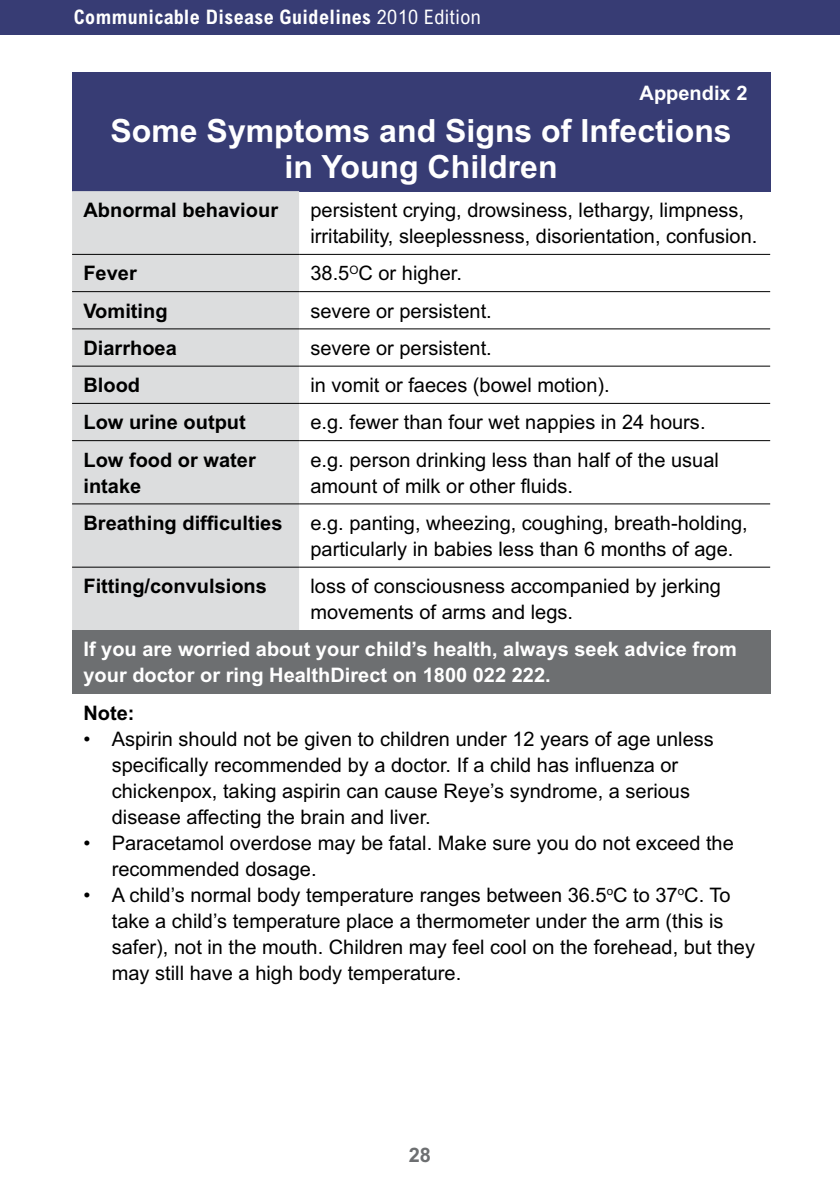
<style>
.page{position:relative;width:840px;height:1191px;background:#fff}
.page>*{position:absolute;margin:0;border:0;box-sizing:border-box;transform-origin:0 0}
.t1{font:700 32px/36px "Arial";color:#fff;text-align:center}
.t2{font:20px/26px "Arial";color:#000}
.t3{font:700 20px/26px "Arial";color:#000}
.t4{font:700 20px/26px "Arial";color:#fff}
.t5{font:700 condensed 20px "Arial MT Std";letter-spacing:.02em;color:#fff}
.t6{font:700 20px "Arial";color:#6d6f71}
.s1{font-weight:400}
</style>
<div class="page">
<div style="left:0;top:0;width:839px;height:34px;background:#373c74"></div>
<div style="left:72px;top:72px;width:697px;height:119px;background:#373c74"></div>
<div style="left:72px;top:191px;width:227px;height:439px;background:#dcddde"></div>
<div style="left:72px;top:630px;width:697px;height:63px;background:#6d6f71"></div>
<hr style="left:72px;top:254px;width:227px;height:1px;background:#000">
<hr style="left:299px;top:254px;width:470px;height:1px;background:#000">
<hr style="left:72px;top:291px;width:227px;height:1px;background:#000">
<hr style="left:299px;top:291px;width:470px;height:1px;background:#000">
<hr style="left:72px;top:328px;width:227px;height:1px;background:#000">
<hr style="left:299px;top:328px;width:470px;height:1px;background:#000">
<hr style="left:72px;top:366px;width:227px;height:1px;background:#000">
<hr style="left:299px;top:366px;width:470px;height:1px;background:#000">
<hr style="left:72px;top:403px;width:227px;height:1px;background:#000">
<hr style="left:299px;top:403px;width:470px;height:1px;background:#000">
<hr style="left:72px;top:440px;width:227px;height:1px;background:#000">
<hr style="left:299px;top:440px;width:470px;height:1px;background:#000">
<hr style="left:72px;top:503px;width:227px;height:1px;background:#000">
<hr style="left:299px;top:503px;width:470px;height:1px;background:#000">
<hr style="left:72px;top:567px;width:227px;height:1px;background:#000">
<hr style="left:299px;top:567px;width:470px;height:1px;background:#000">
<p class="t5" style="left:74px;top:6px;width:408px">Communicable Disease Guidelines <span class="s1">2010 Edition</span></p>
<p class="t4" style="left:639px;top:80px;width:109px">Appendix 2</p>
<h1 class="t1" style="left:110px;top:113px;width:622px">Some Symptoms and Signs of Infections in Young Children</h1>
<p class="t3" style="left:83px;top:197px;width:196px">Abnormal behaviour</p>
<p class="t2" style="left:310px;top:197px;width:448px">persistent crying, drowsiness, lethargy, limpness, irritability, sleeplessness, disorientation, confusion.</p>
<p class="t3" style="left:83px;top:260px;width:55px">Fever</p>
<p class="t2" style="left:310px;top:260px;width:153px">38.5<sup>O</sup>C or higher.</p>
<p class="t3" style="left:83px;top:298px;width:86px">Vomiting</p>
<p class="t2" style="left:310px;top:298px;width:183px">severe or persistent.</p>
<p class="t3" style="left:83px;top:335px;width:95px">Diarrhoea</p>
<p class="t2" style="left:310px;top:335px;width:183px">severe or persistent.</p>
<p class="t3" style="left:83px;top:372px;width:58px">Blood</p>
<p class="t2" style="left:310px;top:372px;width:300px">in vomit or faeces (bowel motion).</p>
<p class="t3" style="left:83px;top:409px;width:164px">Low urine output</p>
<p class="t2" style="left:310px;top:409px;width:396px">e.g. fewer than four wet nappies in 24 hours.</p>
<p class="t3" style="left:83px;top:446px;width:174px">Low food or water intake</p>
<p class="t2" style="left:310px;top:446px;width:409px">e.g. person drinking less than half of the usual amount of milk or other fluids.</p>
<p class="t3" style="left:83px;top:510px;width:200px">Breathing difficulties</p>
<p class="t2" style="left:310px;top:510px;width:438px">e.g. panting, wheezing, coughing, breath-holding, particularly in babies less than 6 months of age.</p>
<p class="t3" style="left:83px;top:573px;width:185px">Fitting/convulsions</p>
<p class="t2" style="left:310px;top:573px;width:412px">loss of consciousness accompanied by jerking movements of arms and legs.</p>
<p class="t4" style="left:83px;top:636px;width:654px">If you are worried about your child’s health, always seek advice from your doctor or ring HealthDirect on 1800 022 222.</p>
<p class="t3" style="left:83px;top:699px;width:53px">Note:</p>
<p class="t2" style="left:112px;top:725px;width:603px;text-indent:-28px">• Aspirin should not be given to children under 12 years of age unless specifically recommended by a doctor. If a child has influenza or chickenpox, taking aspirin can cause Reye’s syndrome, a serious disease affecting the brain and liver.</p>
<p class="t2" style="left:112px;top:829px;width:623px;text-indent:-28px">• Paracetamol overdose may be fatal. Make sure you do not exceed the recommended dosage.</p>
<p class="t2" style="left:112px;top:881px;width:644px;text-indent:-28px">• A child’s normal body temperature ranges between 36.5<sup>o</sup>C to 37<sup>o</sup>C. To take a child’s temperature place a thermometer under the arm (this is safer), not in the mouth. Children may feel cool on the forehead, but they may still have a high body temperature.</p>
<p class="t6" style="left:408px;top:1144px;width:24px">28</p>
</div>
